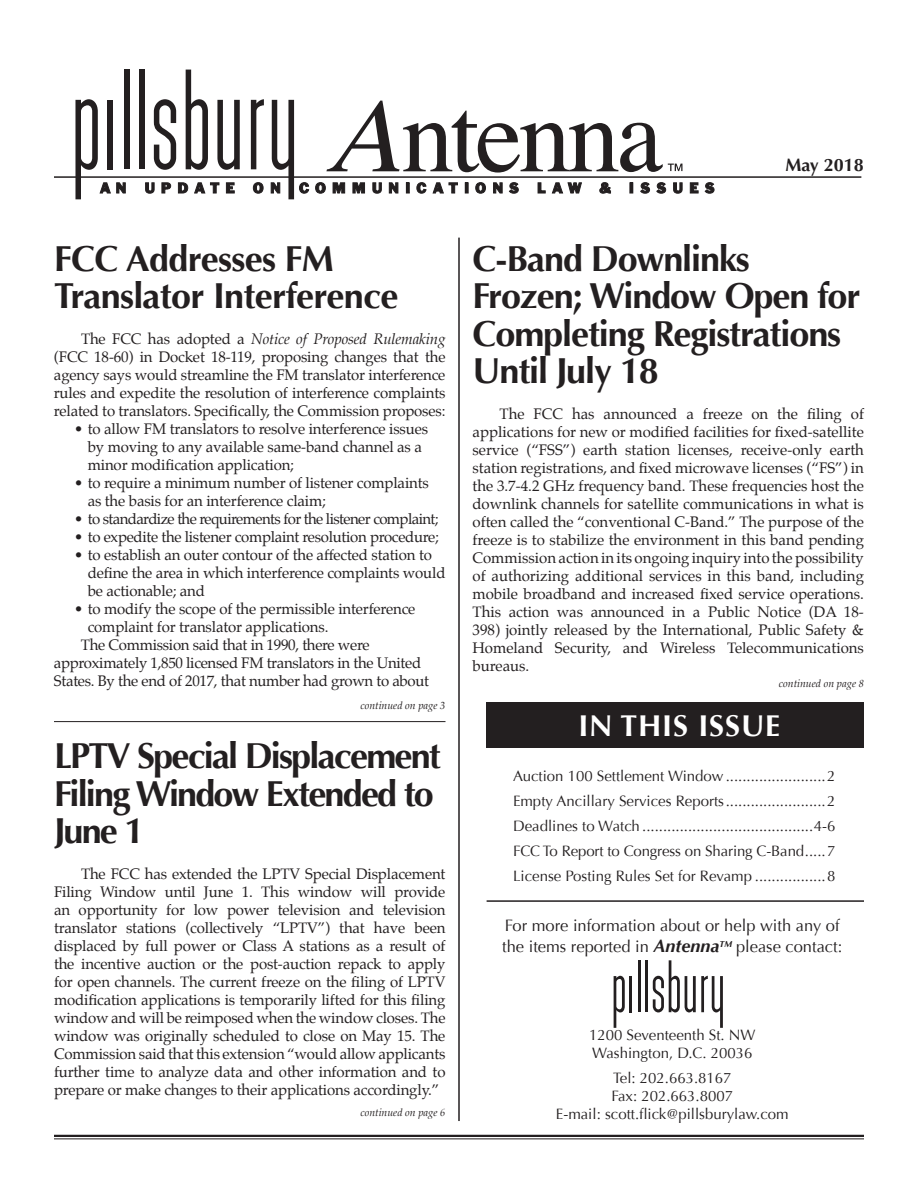
<style>
.page{position:relative;width:918px;height:1188px;background:#fff}
.page>*{position:absolute;margin:0;border:0;box-sizing:border-box;transform-origin:0 0}
.t1{font:700 36px/37.5px "Optima";letter-spacing:-.03em;color:#231f20}
.t2{font:700 36px/37.5px "Optima";letter-spacing:-.05em;color:#231f20}
.t3{font:700 30px "Optima";letter-spacing:.03em;color:#fff}
.t4{font:700 18px "Optima";color:#231f20}
.t5{font:16.5px/21px "Optima";color:#231f20}
.t6{font:15px/18px "Palatino";letter-spacing:-.01em;color:#231f20;text-align:justify}
.t7{font:15px/24.9px "Optima";color:#231f20}
.t8{font:15px "Palatino";letter-spacing:-.04em;color:#231f20}
.t9{font:italic 10.5px "Palatino";color:#231f20}
.s1{font-style:italic}
.s2{font-weight:700;font-style:italic;font-size:18px}
</style>
<div class="page">
<div style="left:487px;top:702px;width:377px;height:45px;background:#231f20"></div>
<svg style="left:145px;top:182px;width:10px;height:12px"></svg>
<svg style="left:162px;top:182px;width:9px;height:11px"></svg>
<svg style="left:178px;top:182px;width:10px;height:11px"></svg>
<svg style="left:194px;top:182px;width:25px;height:11px"></svg>
<svg style="left:226px;top:182px;width:9px;height:11px"></svg>
<svg style="left:253px;top:182px;width:11px;height:12px"></svg>
<svg style="left:315px;top:182px;width:11px;height:12px"></svg>
<svg style="left:333px;top:182px;width:12px;height:11px"></svg>
<svg style="left:353px;top:182px;width:12px;height:11px"></svg>
<svg style="left:372px;top:182px;width:10px;height:12px"></svg>
<svg style="left:389px;top:182px;width:9px;height:11px"></svg>
<div style="left:406px;top:183px;width:4px;height:10px;border:1px solid #231f20"></div>
<svg style="left:416px;top:182px;width:11px;height:12px"></svg>
<svg style="left:433px;top:182px;width:25px;height:11px"></svg>
<svg style="left:465px;top:183px;width:3px;height:10px"></svg>
<svg style="left:475px;top:182px;width:11px;height:12px"></svg>
<svg style="left:493px;top:182px;width:10px;height:11px"></svg>
<svg style="left:509px;top:182px;width:10px;height:12px"></svg>
<svg style="left:538px;top:182px;width:8px;height:11px"></svg>
<svg style="left:552px;top:182px;width:30px;height:11px"></svg>
<svg style="left:599px;top:182px;width:12px;height:12px"></svg>
<svg style="left:630px;top:183px;width:3px;height:10px"></svg>
<svg style="left:640px;top:182px;width:10px;height:12px"></svg>
<svg style="left:656px;top:182px;width:10px;height:12px"></svg>
<svg style="left:673px;top:182px;width:10px;height:12px"></svg>
<svg style="left:690px;top:182px;width:9px;height:11px"></svg>
<svg style="left:705px;top:182px;width:9px;height:12px"></svg>
<hr style="left:54px;top:176px;width:807px;height:2px;background:#231f20">
<svg style="left:326px;top:101px;width:356px;height:72px"></svg>
<svg style="left:75px;top:99px;width:51px;height:100px"></svg>
<div style="left:107px;top:100px;width:6px;height:69px;background:#231f20"></div>
<div style="left:124px;top:70px;width:5px;height:99px;background:#231f20"></div>
<div style="left:139px;top:70px;width:5px;height:99px;background:#231f20"></div>
<svg style="left:154px;top:99px;width:22px;height:71px"></svg>
<svg style="left:186px;top:70px;width:22px;height:100px"></svg>
<svg style="left:217px;top:100px;width:23px;height:70px"></svg>
<svg style="left:251px;top:99px;width:13px;height:70px"></svg>
<svg style="left:271px;top:100px;width:38px;height:99px"></svg>
<hr style="left:54px;top:1135px;width:810px;height:2px;background:#231f20">
<hr style="left:54px;top:1138px;width:810px;height:1px;background:#231f20">
<hr style="left:458px;top:238px;width:2px;height:883px;background:#231f20">
<hr style="left:487px;top:900px;width:377px;height:2px;background:#231f20">
<svg style="left:614px;top:976px;width:11px;height:52px"></svg>
<hr style="left:630px;top:976px;width:2px;height:36px;background:#231f20">
<hr style="left:638px;top:960px;width:3px;height:52px;background:#231f20">
<hr style="left:645px;top:960px;width:3px;height:52px;background:#231f20">
<svg style="left:653px;top:960px;width:70px;height:68px"></svg>
<hr style="left:54px;top:721px;width:392px;height:1px;background:#231f20">
<p class="t4" style="left:786px;top:155px;width:80px">May 2018</p>
<h1 class="t1" style="left:54px;top:240px;width:346px">FCC Addresses FM<br>Translator Interference</h1>
<p class="t6" style="left:54px;top:330px;width:393px;text-indent:27px">The FCC has adopted a <span class="s1">Notice of Proposed Rulemaking </span>(FCC 18-60) in Docket 18-119, proposing changes that the agency says would streamline the FM translator interference rules and expedite the resolution of interference complaints related to translators. Specifically, the Commission proposes:</p>
<p class="t6" style="left:88px;top:420px;width:342px;text-align:left;text-indent:-14px">• to allow FM translators to resolve interference issues by moving to any available same-band channel as a minor modification application;</p>
<p class="t6" style="left:88px;top:474px;width:343px;text-indent:-14px">• to require a minimum number of listener complaints as the basis for an interference claim;</p>
<p class="t8" style="left:74px;top:507px;width:366px">• to standardize the requirements for the listener complaint;</p>
<p class="t6" style="left:74px;top:528px;width:366px">• to expedite the listener complaint resolution procedure;</p>
<p class="t6" style="left:88px;top:546px;width:359px;text-align:left;text-indent:-14px">• to establish an outer contour of the affected station to define the area in which interference complaints would be actionable; and</p>
<p class="t6" style="left:74px;top:600px;width:343px">• to modify the scope of the permissible interference</p>
<p class="t6" style="left:88px;top:618px;width:242px">complaint for translator applications.</p>
<p class="t6" style="left:81px;top:636px;width:290px">The Commission said that in 1990, there were</p>
<p class="t6" style="left:54px;top:654px;width:369px">approximately 1,850 licensed FM translators in the United</p>
<p class="t6" style="left:54px;top:672px;width:377px">States. By the end of 2017, that number had grown to about</p>
<p class="t9" style="left:360px;top:697px;width:87px">continued on page 3</p>
<h1 class="t2" style="left:54px;top:738px;width:388px">LPTV Special Displacement<br>Filing Window Extended to<br>June 1</h1>
<p class="t6" style="left:54px;top:865px;width:393px;text-indent:27px">The FCC has extended the LPTV Special Displacement Filing Window until June 1. This window will provide an opportunity for low power television and television translator stations (collectively “LPTV”) that have been displaced by full power or Class A stations as a result of the incentive auction or the post-auction repack to apply for open channels. The current freeze on the filing of LPTV modification applications is temporarily lifted for this filing window and will be reimposed when the window closes. The window was originally scheduled to close on May 15. The Commission said that this extension “would allow applicants further time to analyze data and other information and to prepare or make changes to their applications accordingly.”</p>
<p class="t9" style="left:360px;top:1104px;width:87px">continued on page 6</p>
<h1 class="t1" style="left:472px;top:240px;width:390px">C-Band Downlinks<br>Frozen; Window Open for<br>Completing Registrations<br>Until July 18</h1>
<p class="t6" style="left:472px;top:405px;width:393px;text-indent:27px">The FCC has announced a freeze on the filing of applications for new or modified facilities for fixed-satellite service (“FSS”) earth station licenses, receive-only earth station registrations, and fixed microwave licenses (“FS”) in the 3.7-4.2 GHz frequency band. These frequencies host the downlink channels for satellite communications in what is often called the “conventional C-Band.” The purpose of the freeze is to stabilize the environment in this band pending Commission action in its ongoing inquiry into the possibility of authorizing additional services in this band, including mobile broadband and increased fixed service operations.<br>This action was announced in a Public Notice (DA 18- 398) jointly released by the International, Public Safety &amp; Homeland Security, and Wireless Telecommunications bureaus.</p>
<p class="t9" style="left:779px;top:675px;width:87px">continued on page 8</p>
<h2 class="t3" style="left:578px;top:708px;width:203px">IN THIS ISSUE</h2>
<p class="t7" style="left:513px;top:764px;width:324px;text-align:justify">Auction 100 Settlement Window........................2<br>Empty Ancillary Services Reports........................2<br>Deadlines to Watch .........................................4-6<br>FCC To Report to Congress on Sharing C-Band.....7<br>License Posting Rules Set for Revamp .................8</p>
<p class="t5" style="left:502px;top:916px;width:342px">For more information about or help with any of the items reported in <span class="s2">Antenna</span><sup>TM</sup> please contact:</p>
<p class="t7" style="left:589px;top:1026px;width:168px;line-height:18px">1200 Seventeenth St. NW<br>Washington, D.C. 20036</p>
<p class="t7" style="left:556px;top:1069px;width:234px;line-height:18px;text-align:center">Tel: 202.663.8167<br>Fax: 202.663.8007<br>E-mail: scott.flick@pillsburylaw.com</p>
</div>
